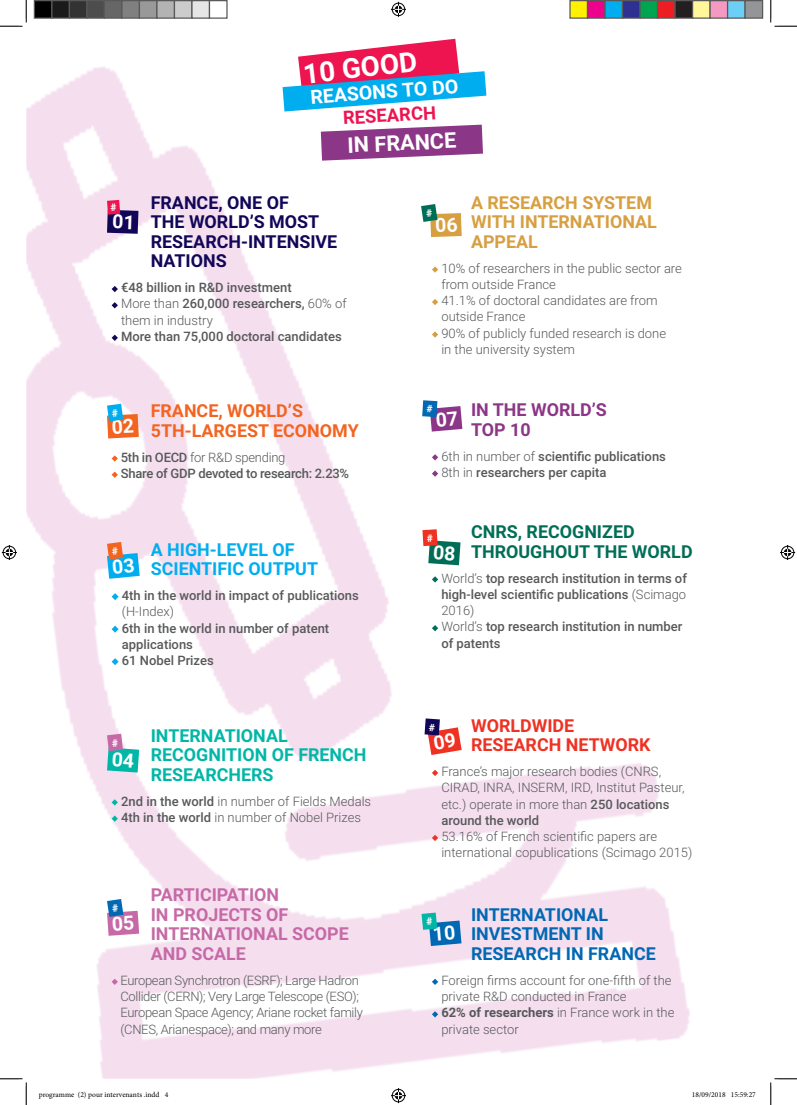
<style>
.page{position:relative;width:797px;height:1105px;background:#fff}
.page>*{position:absolute;margin:0;border:0;box-sizing:border-box;transform-origin:0 0}
.t1{font:700 27.88px "Roboto";color:#fff}
.t2{font:700 21.62px "Roboto";color:#fff}
.t3{font:700 19.5px "Roboto";color:#fff}
.t4{font:700 18.38px "Roboto";color:#ed1450}
.t5{font:700 17.88px/19.5px "Roboto";color:#c66aa7}
.t6{font:700 17.88px/19.5px "Roboto";color:#110658}
.t7{font:700 17.88px/19.5px "Roboto";color:#00b7a7}
.t8{font:700 17.88px/19.5px "Roboto";color:#0168b3}
.t9{font:700 17.88px/19.5px "Roboto";color:#d79f41}
.t10{font:700 17.88px/19.5px "Roboto";color:#006e57}
.t11{font:700 17.88px/19.5px "Roboto";color:#f36421}
.t12{font:700 17.88px/19.5px "Roboto";color:#00aeef}
.t13{font:700 17.88px/19.5px "Roboto";color:#ef3122}
.t14{font:700 17.88px/19.5px "Roboto";color:#8b3686}
.t15{font:300 13px/16.2px "Roboto";color:#57585a}
.t16{font:500 13px/16.2px "Roboto";color:#57585a}
.t17{font:300 13px/16.2px "Roboto";letter-spacing:-.025em;color:#57585a}
.t18{font:500 13px "Roboto";letter-spacing:-.02em;color:#57585a}
.t19{font:300 13px "Roboto";letter-spacing:-.02em;color:#57585a}
.t20{font:7.5px "Minion Pro";color:#000}
.s1{font-weight:500}
.s2{font-weight:300}
.s3{font-weight:700}
</style>
<div class="page">
<img style="left:26px;top:38px;width:664px;height:1041px">
<svg style="left:112px;top:455px;width:6px;height:7px"></svg>
<svg style="left:112px;top:472px;width:6px;height:6px"></svg>
<svg style="left:432px;top:266px;width:6px;height:7px"></svg>
<svg style="left:432px;top:299px;width:6px;height:6px"></svg>
<svg style="left:432px;top:331px;width:6px;height:7px"></svg>
<svg style="left:432px;top:979px;width:6px;height:6px"></svg>
<svg style="left:432px;top:1011px;width:6px;height:6px"></svg>
<svg style="left:432px;top:770px;width:6px;height:6px"></svg>
<svg style="left:432px;top:835px;width:6px;height:6px"></svg>
<svg style="left:432px;top:576px;width:6px;height:7px"></svg>
<svg style="left:432px;top:625px;width:6px;height:6px"></svg>
<svg style="left:432px;top:454px;width:6px;height:6px"></svg>
<svg style="left:432px;top:470px;width:6px;height:7px"></svg>
<svg style="left:112px;top:979px;width:6px;height:6px"></svg>
<svg style="left:112px;top:799px;width:6px;height:6px"></svg>
<svg style="left:112px;top:815px;width:6px;height:7px"></svg>
<svg style="left:112px;top:593px;width:7px;height:7px"></svg>
<svg style="left:112px;top:626px;width:7px;height:7px"></svg>
<svg style="left:112px;top:658px;width:7px;height:7px"></svg>
<svg style="left:112px;top:286px;width:6px;height:6px"></svg>
<svg style="left:112px;top:302px;width:6px;height:6px"></svg>
<svg style="left:112px;top:335px;width:6px;height:6px"></svg>
<svg style="left:282px;top:39px;width:204px;height:122px"></svg>
<svg style="left:0;top:0;width:27px;height:27px"></svg>
<svg style="left:0;top:1078px;width:27px;height:27px"></svg>
<svg style="left:770px;top:0;width:27px;height:27px"></svg>
<svg style="left:770px;top:1078px;width:27px;height:27px"></svg>
<svg style="left:391px;top:2px;width:15px;height:15px"></svg>
<svg style="left:391px;top:1088px;width:15px;height:15px"></svg>
<svg style="left:2px;top:545px;width:15px;height:15px"></svg>
<svg style="left:780px;top:545px;width:15px;height:15px"></svg>
<div style="left:34px;top:1px;width:18px;height:17px;background:#000"></div>
<div style="left:34px;top:0;width:18px;height:19px;border:1px solid #595959"></div>
<div style="left:52px;top:1px;width:17px;height:17px;background:#1a1a1a"></div>
<div style="left:51px;top:0;width:19px;height:19px;border:1px solid #595959"></div>
<div style="left:69px;top:1px;width:18px;height:17px;background:#333"></div>
<div style="left:69px;top:0;width:19px;height:19px;border:1px solid #595959"></div>
<div style="left:87px;top:1px;width:17px;height:17px;background:#4d4d4d"></div>
<div style="left:86px;top:0;width:19px;height:19px;border:1px solid #595959"></div>
<div style="left:104px;top:1px;width:18px;height:17px;background:#666"></div>
<div style="left:104px;top:0;width:18px;height:19px;border:1px solid #595959"></div>
<div style="left:122px;top:1px;width:17px;height:17px;background:#808080"></div>
<div style="left:121px;top:0;width:19px;height:19px;border:1px solid #595959"></div>
<div style="left:139px;top:1px;width:18px;height:17px;background:#999"></div>
<div style="left:139px;top:0;width:19px;height:19px;border:1px solid #595959"></div>
<div style="left:157px;top:1px;width:17px;height:17px;background:#b3b3b3"></div>
<div style="left:156px;top:0;width:19px;height:19px;border:1px solid #595959"></div>
<div style="left:174px;top:1px;width:18px;height:17px;background:#ccc"></div>
<div style="left:174px;top:0;width:18px;height:19px;border:1px solid #595959"></div>
<div style="left:192px;top:1px;width:17px;height:17px;background:#e6e6e6"></div>
<div style="left:191px;top:0;width:19px;height:19px;border:1px solid #595959"></div>
<div style="left:209px;top:0;width:19px;height:19px;border:1px solid #595959"></div>
<div style="left:570px;top:1px;width:17px;height:17px;background:#fff101"></div>
<div style="left:569px;top:0;width:19px;height:19px;border:1px solid #595959"></div>
<div style="left:587px;top:1px;width:18px;height:17px;background:#ed028c"></div>
<div style="left:587px;top:0;width:18px;height:19px;border:1px solid #595959"></div>
<div style="left:605px;top:1px;width:17px;height:17px;background:#00aeef"></div>
<div style="left:604px;top:0;width:19px;height:19px;border:1px solid #595959"></div>
<div style="left:622px;top:1px;width:18px;height:17px;background:#2e3092"></div>
<div style="left:622px;top:0;width:18px;height:19px;border:1px solid #595959"></div>
<div style="left:640px;top:1px;width:17px;height:17px;background:#00a54f"></div>
<div style="left:639px;top:0;width:19px;height:19px;border:1px solid #595959"></div>
<div style="left:657px;top:1px;width:18px;height:17px;background:#ee1d23"></div>
<div style="left:657px;top:0;width:18px;height:19px;border:1px solid #595959"></div>
<div style="left:675px;top:1px;width:17px;height:17px;background:#231f20"></div>
<div style="left:674px;top:0;width:19px;height:19px;border:1px solid #595959"></div>
<div style="left:692px;top:1px;width:18px;height:17px;background:#fff79a"></div>
<div style="left:692px;top:0;width:18px;height:19px;border:1px solid #595959"></div>
<div style="left:710px;top:1px;width:17px;height:17px;background:#f499c2"></div>
<div style="left:709px;top:0;width:19px;height:19px;border:1px solid #595959"></div>
<div style="left:727px;top:1px;width:18px;height:17px;background:#6bcff6"></div>
<div style="left:727px;top:0;width:18px;height:19px;border:1px solid #595959"></div>
<div style="left:745px;top:1px;width:17px;height:17px;background:#939598"></div>
<div style="left:744px;top:0;width:19px;height:19px;border:1px solid #595959"></div>
<svg style="left:107px;top:404px;width:32px;height:34px"></svg>
<svg style="left:107px;top:542px;width:33px;height:37px"></svg>
<svg style="left:107px;top:899px;width:32px;height:37px"></svg>
<svg style="left:421px;top:204px;width:40px;height:33px"></svg>
<svg style="left:107px;top:734px;width:32px;height:38px"></svg>
<svg style="left:422px;top:400px;width:40px;height:32px"></svg>
<svg style="left:422px;top:529px;width:38px;height:36px"></svg>
<svg style="left:424px;top:718px;width:37px;height:37px"></svg>
<svg style="left:421px;top:912px;width:40px;height:34px"></svg>
<svg style="left:107px;top:200px;width:31px;height:34px"></svg>
<p class="t1" style="left:301px;top:55px;width:116px;rotate:-7deg">10 GOOD</p>
<p class="t4" style="left:342px;top:105px;width:94px;rotate:-3deg">RESEARCH</p>
<p class="t2" style="left:347px;top:130px;width:110px;rotate:-3deg">IN FRANCE</p>
<p class="t3" style="left:310px;top:83px;width:150px;rotate:-4deg">REASONS TO DO</p>
<p class="t6" style="left:151px;top:192px;width:188px">FRANCE, ONE OF<br>THE WORLD’S MOST<br>RESEARCH-INTENSIVE<br>NATIONS</p>
<p class="t16" style="left:121px;top:279px;width:172px">€48 billion in R&amp;D investment</p>
<p class="t15" style="left:121px;top:295px;width:227px">More than <span class="s1">260,000 researchers,</span> 60% of them in industry</p>
<p class="t16" style="left:121px;top:328px;width:222px">More than 75,000 doctoral candidates</p>
<p class="t11" style="left:151px;top:400px;width:209px">FRANCE, WORLD’S<br>5TH-LARGEST ECONOMY</p>
<p class="t19" style="left:121px;top:448px;width:166px"><span class="s1">5th in OECD</span> for R&amp;D spending</p>
<p class="t18" style="left:121px;top:464px;width:230px">Share of GDP devoted to research: 2.23%</p>
<p class="t12" style="left:151px;top:539px;width:169px">A HIGH-LEVEL OF<br>SCIENTIFIC OUTPUT</p>
<p class="t16" style="left:122px;top:587px;width:238px">4th in the world in impact of publications <span class="s2">(H-Index)</span></p>
<p class="t16" style="left:122px;top:619px;width:209px">6th in the world in number of patent applications</p>
<p class="t16" style="left:122px;top:652px;width:93px">61 Nobel Prizes</p>
<p class="t7" style="left:151px;top:725px;width:217px">INTERNATIONAL<br>RECOGNITION OF FRENCH<br>RESEARCHERS</p>
<p class="t15" style="left:121px;top:792px;width:251px"><span class="s1">2nd in the world</span> in number of Fields Medals</p>
<p class="t15" style="left:121px;top:808px;width:241px"><span class="s1">4th in the world</span> in number of Nobel Prizes</p>
<p class="t5" style="left:151px;top:885px;width:200px">PARTICIPATION<br>IN PROJECTS OF<br>INTERNATIONAL SCOPE<br>AND SCALE</p>
<p class="t17" style="left:120px;top:972px;width:244px">European Synchrotron (ESRF); Large Hadron Collider (CERN); Very Large Telescope (ESO); European Space Agency; Ariane rocket family (CNES, Arianespace); and many more</p>
<p class="t9" style="left:471px;top:192px;width:187px">A RESEARCH SYSTEM<br>WITH INTERNATIONAL<br>APPEAL</p>
<p class="t15" style="left:441px;top:259px;width:242px">10% of researchers in the public sector are from outside France</p>
<p class="t15" style="left:441px;top:292px;width:218px">41.1% of doctoral candidates are from outside France</p>
<p class="t15" style="left:441px;top:324px;width:226px">90% of publicly funded research is done in the university system</p>
<p class="t14" style="left:471px;top:399px;width:137px">IN THE WORLD’S<br>TOP 10</p>
<p class="t16" style="left:441px;top:447px;width:226px"><span class="s2">6th in number of</span> scientific publications</p>
<p class="t16" style="left:441px;top:463px;width:166px"><span class="s2">8th in</span> researchers per capita</p>
<p class="t10" style="left:471px;top:521px;width:223px">CNRS, RECOGNIZED<br>THROUGHOUT THE WORLD</p>
<p class="t16" style="left:441px;top:569px;width:247px;text-align:justify"><span class="s2">World’s</span> top research institution in terms of high-level scientific publications <span class="s2">(Scimago 2016)</span></p>
<p class="t16" style="left:441px;top:618px;width:242px"><span class="s2">World’s</span> top research institution in number of patents</p>
<p class="t13" style="left:471px;top:715px;width:181px">WORLDWIDE<br>RESEARCH NETWORK</p>
<p class="t15" style="left:441px;top:763px;width:245px">France’s major research bodies (CNRS, CIRAD, INRA, INSERM, IRD, Institut Pasteur, etc.) operate in more than <span class="s1">250 locations around the world</span></p>
<p class="t15" style="left:441px;top:828px;width:252px">53.16% of French scientific papers are international copublications (Scimago 2015)</p>
<p class="t8" style="left:471px;top:904px;width:186px">INTERNATIONAL<br>INVESTMENT IN<br>RESEARCH IN FRANCE</p>
<p class="t15" style="left:441px;top:972px;width:232px">Foreign firms account for one-fifth of the private R&amp;D conducted in France</p>
<p class="t15" style="left:441px;top:1004px;width:234px"><span class="s3">62% of researchers</span> in France work in the private sector</p>
<p class="t20" style="left:39px;top:1090px;width:131px">programme (2) pour intervenants .indd 4</p>
<p class="t20" style="left:692px;top:1090px;width:65px">18/09/2018 15:59:27</p>
</div>
